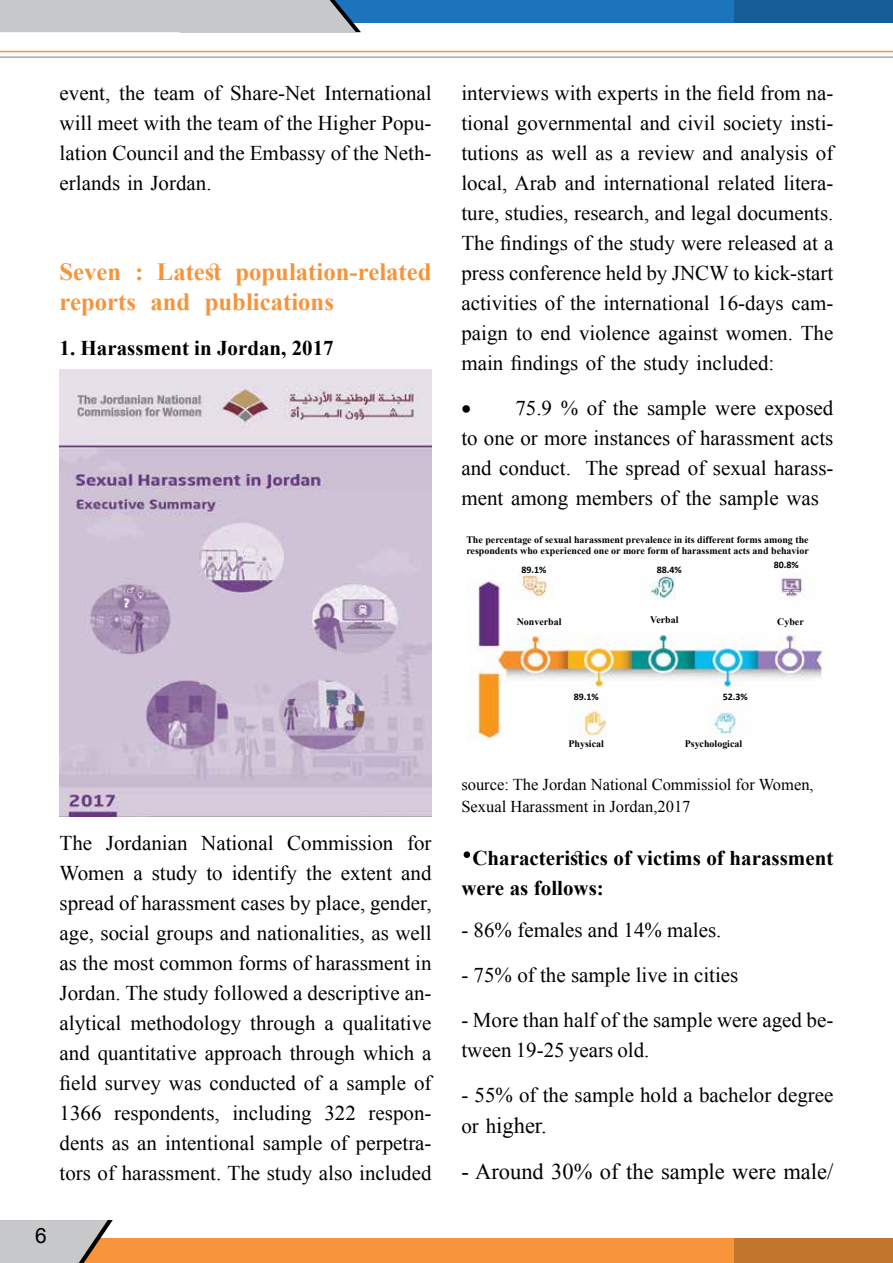
<style>
.page{position:relative;width:893px;height:1263px;background:#fff}
.page>*{position:absolute;margin:0;border:0;box-sizing:border-box;transform-origin:0 0}
.t1{font:700 60px "Adobe Arabic";color:#000}
.t2{font:700 24.75px "Times New Roman";color:#f7943a}
.t3{font:22.5px "Times New Roman";color:#000}
.t4{font:21px/30px "Times New Roman";color:#000}
.t5{font:700 21px "Times New Roman";color:#000}
.t6{font:21px "Arial";color:#000}
.t7{font:21px "Symbol";color:#000}
.t8{font:16.5px/22.5px "Times New Roman";color:#000}
.t9{font:700 9.9px/10.8px "Times New Roman";color:#000}
.t10{font:700 9.9px "Calibri";color:#000}
.s1{font-size:21px}
</style>
<div class="page">
<div style="left:0;top:0;width:893px;height:23px;background:#1c75bc"></div>
<div style="left:0;top:0;width:361px;height:32px;background:#c7c8ca"></div>
<div style="left:0;top:1239px;width:893px;height:24px;background:#f7943c"></div>
<hr style="left:0;top:51px;width:893px;height:1px;background:#f7933a">
<hr style="left:0;top:56px;width:893px;height:2px;background:#a7a9ac">
<div style="left:735px;top:1239px;width:158px;height:24px;background:#c2752d"></div>
<svg style="left:0;top:1220px;width:113px;height:43px;background:#c4bab2"></svg>
<div style="left:735px;top:0;width:158px;height:23px;background:#155d97"></div>
<img style="left:468px;top:565px;width:358px;height:174px">
<img style="left:60px;top:370px;width:372px;height:446px">
<p class="t4" style="left:60px;top:77px;width:374px">event, the team of Share-Net International</p>
<p class="t4" style="left:60px;top:107px;width:374px">will meet with the team of the Higher Popu-</p>
<p class="t4" style="left:60px;top:137px;width:374px">lation Council and the Embassy of the Neth-</p>
<p class="t4" style="left:60px;top:167px;width:154px">erlands in Jordan.</p>
<p class="t2" style="left:60px;top:253px;width:63px">Seven</p>
<p class="t2" style="left:135px;top:253px;width:10px">:</p>
<p class="t2" style="left:157px;top:253px;width:66px">Latest</p>
<p class="t2" style="left:235px;top:253px;width:198px">population-related</p>
<p class="t2" style="left:205px;top:283px;width:131px">publications</p>
<p class="t2" style="left:150px;top:283px;width:41px">and</p>
<p class="t2" style="left:60px;top:283px;width:78px">reports</p>
<p class="t5" style="left:60px;top:332px;width:276px">1. Harassment in Jordan, 2017</p>
<p class="t4" style="left:60px;top:827px;width:374px">The<br>Women a study to identify the extent and spread of harassment cases by place, gender, age, social groups and nationalities, as well as the most common forms of harassment in</p>
<p class="t4" style="left:106px;top:827px;width:83px">Jordanian</p>
<p class="t4" style="left:201px;top:827px;width:74px">National</p>
<p class="t4" style="left:287px;top:827px;width:108px">Commission</p>
<p class="t4" style="left:407px;top:827px;width:26px">for</p>
<p class="t4" style="left:60px;top:977px;width:374px">Jordan. The study followed a descriptive an-</p>
<p class="t4" style="left:60px;top:1007px;width:374px">alytical methodology through a qualitative</p>
<p class="t4" style="left:60px;top:1037px;width:374px">and quantitative approach through which a field survey was conducted of a sample of</p>
<p class="t4" style="left:60px;top:1097px;width:43px">1366</p>
<p class="t4" style="left:114px;top:1097px;width:107px">respondents,</p>
<p class="t4" style="left:232px;top:1097px;width:81px">including</p>
<p class="t4" style="left:324px;top:1097px;width:33px">322</p>
<p class="t4" style="left:369px;top:1097px;width:64px">respon-</p>
<p class="t4" style="left:60px;top:1127px;width:374px">dents as an intentional sample of perpetra-</p>
<p class="t4" style="left:60px;top:1157px;width:374px">tors of harassment. The study also included</p>
<p class="t6" style="left:35px;top:1221px;width:13px">6</p>
<p class="t4" style="left:461px;top:77px;width:374px">interviews with experts in the field from na-</p>
<p class="t4" style="left:461px;top:107px;width:374px">tional governmental and civil society insti-</p>
<p class="t4" style="left:461px;top:137px;width:374px">tutions as well as a review and analysis of</p>
<p class="t4" style="left:461px;top:167px;width:374px">local, Arab and international related litera-</p>
<p class="t4" style="left:461px;top:197px;width:374px">ture, studies, research, and legal documents.</p>
<p class="t4" style="left:461px;top:227px;width:374px">The findings of the study were released at a press conference held by JNCW to kick-start</p>
<p class="t4" style="left:461px;top:287px;width:374px">activities of the international 16-days cam-</p>
<p class="t4" style="left:461px;top:317px;width:374px">paign to end violence against women. The</p>
<p class="t4" style="left:515px;top:340px;width:320px;line-height:45px;text-indent:-54px">main findings of the study included:<br>75.9 % of the sample were exposed</p>
<p class="t7" style="left:461px;top:394px;width:11px">•</p>
<p class="t4" style="left:461px;top:422px;width:374px">to one or more instances of harassment acts</p>
<p class="t4" style="left:461px;top:452px;width:111px">and conduct.</p>
<p class="t4" style="left:585px;top:452px;width:249px">The spread of sexual harass-</p>
<p class="t4" style="left:461px;top:482px;width:359px">ment among members of the sample was</p>
<p class="t9" style="left:466px;top:534px;width:344px">The percentage of sexual harassment prevalence in its different forms among the respondents who experienced one or more form of harassment acts and behavior</p>
<p class="t10" style="left:521px;top:563px;width:26px">89.1%</p>
<p class="t10" style="left:657px;top:563px;width:26px">88.4%</p>
<p class="t10" style="left:774px;top:558px;width:26px">80.8%</p>
<p class="t9" style="left:517px;top:616px;width:46px">Nonverbal</p>
<p class="t9" style="left:650px;top:614px;width:30px">Verbal</p>
<p class="t9" style="left:777px;top:616px;width:28px">Cyber</p>
<p class="t10" style="left:574px;top:690px;width:26px">89.1%</p>
<p class="t10" style="left:723px;top:690px;width:26px">52.3%</p>
<p class="t9" style="left:568px;top:737px;width:37px">Physical</p>
<p class="t9" style="left:685px;top:738px;width:59px">Psychological</p>
<p class="t8" style="left:461px;top:773px;width:354px">source: The Jordan National Commissiol for Women,<br>Sexual Harassment in Jordan,2017</p>
<p class="t5" style="left:472px;top:842px;width:363px">Characteristics of victims of harassment</p>
<h1 class="t1" style="left:461px;top:809px;width:12px">·</h1>
<p class="t5" style="left:461px;top:872px;width:144px">were as follows:</p>
<p class="t4" style="left:461px;top:915px;width:262px">- 86% females and 14% males.</p>
<p class="t4" style="left:461px;top:960px;width:279px">- 75% of the sample live in cities</p>
<p class="t4" style="left:461px;top:1005px;width:374px">- More than half of the sample were aged be-</p>
<p class="t4" style="left:461px;top:1035px;width:190px">tween 19-25 years old.</p>
<p class="t4" style="left:461px;top:1080px;width:374px">- 55% of the sample hold a bachelor degree</p>
<p class="t3" style="left:461px;top:1111px;width:87px"><span class="s1">or h</span>igher.</p>
<p class="t3" style="left:461px;top:1157px;width:374px">- Around 30% of the sample were male/</p>
</div>
